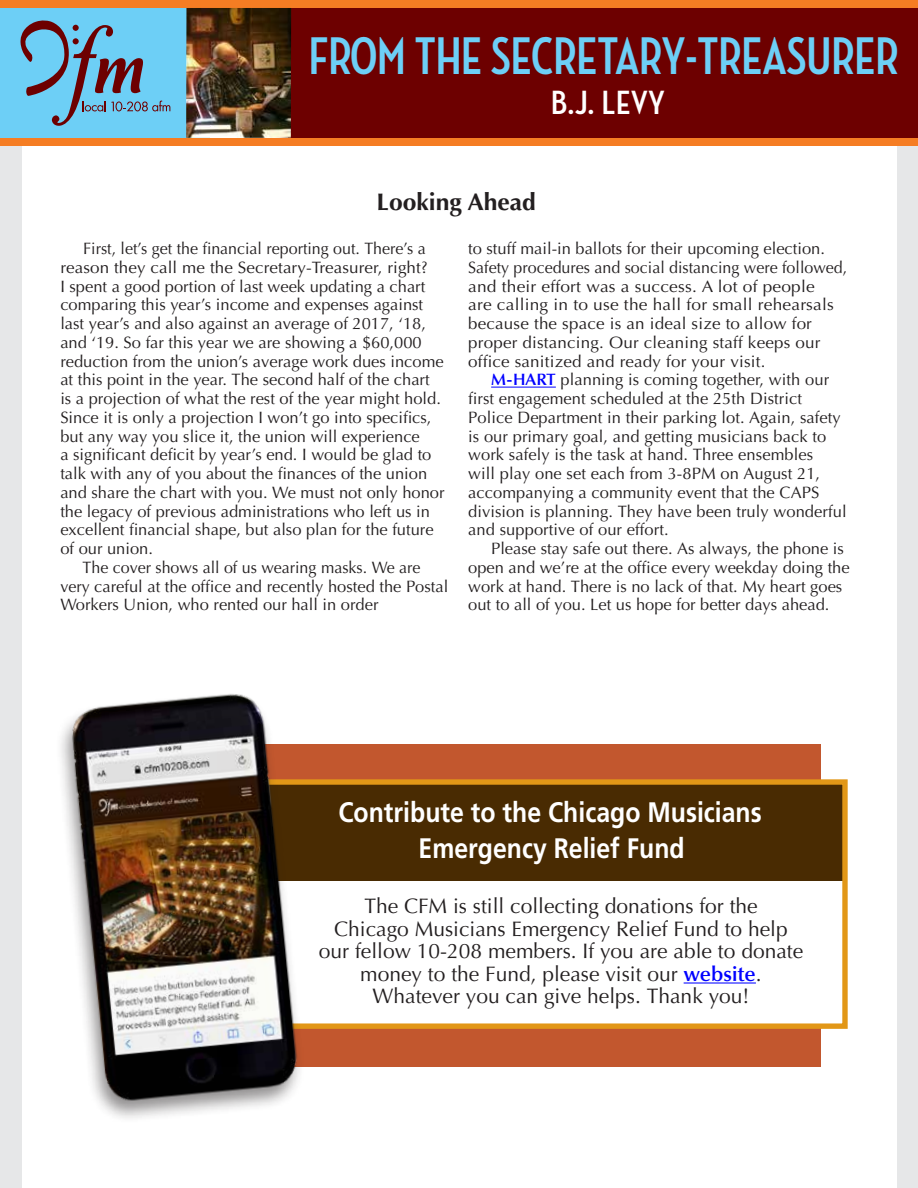
<style>
.page{position:relative;width:918px;height:1188px;background:#fff}
.page>*{position:absolute;margin:0;border:0;box-sizing:border-box;transform-origin:0 0}
.t1{font:700 54px "Neutraface Condensed";color:#6dcff6;scale:.92 1}
.t2{font:700 34.2px "Neutraface Condensed";color:#fff}
.t3{font:700 28.2px/35.8px "Frutiger";color:#fff;text-align:center;scale:.88 1}
.t4{font:700 24px "Optima";color:#231f20}
.t5{font:21px/22.5px "Optima";color:#231f20;text-align:center}
.t6{font:16.5px/18.8px "Optima";color:#231f20}
.s1{font-weight:600;color:#00f}
</style>
<div class="page">
<div style="left:0;top:138px;width:22px;height:1050px;background:#e6e7e8"></div>
<div style="left:897px;top:138px;width:21px;height:1050px;background:#e6e7e8"></div>
<hr style="left:491px;top:387px;width:65px;height:1px;background:#00f">
<div style="left:288px;top:8px;width:630px;height:130px;background:#6d0000"></div>
<div style="left:0;top:8px;width:210px;height:130px;background:#6dcff6"></div>
<svg style="left:20px;top:20px;width:150px;height:106px"></svg>
<div style="left:0;top:138px;width:918px;height:8px;background:#f57d23"></div>
<div style="left:0;top:0;width:918px;height:8px;background:#f57d23"></div>
<img style="left:186px;top:8px;width:105px;height:130px">
<div style="left:180px;top:783px;width:667px;height:98px;background:#492b02"></div>
<div style="left:217px;top:744px;width:604px;height:38px;background:#c2572e"></div>
<div style="left:217px;top:1026px;width:604px;height:41px;background:#c2572e"></div>
<hr style="left:684px;top:982px;width:72px;height:2px;background:#00f">
<div style="left:176px;top:779px;width:672px;height:250px;border:5px solid #e29717"></div>
<img style="left:61px;top:694px;width:276px;height:424px">
<h1 class="t1" style="left:309px;top:25px;width:642px">FROM THE SECRETARY-TREASURER</h1>
<h2 class="t2" style="left:551px;top:83px;width:115px">B.J. LEVY</h2>
<h3 class="t4" style="left:377px;top:188px;width:161px">Looking Ahead</h3>
<p class="t6" style="left:60px;top:239px;width:386px;text-indent:23px">First, let’s get the financial reporting out. There’s a reason they call me the Secretary-Treasurer, right?<br>I spent a good portion of last week updating a chart comparing this year’s income and expenses against last year’s and also against an average of 2017, ‘18, and ‘19. So far this year we are showing a $60,000 reduction from the union’s average work dues income at this point in the year. The second half of the chart is a projection of what the rest of the year might hold.<br>Since it is only a projection I won’t go into specifics, but any way you slice it, the union will experience<br>a significant deficit by year’s end. I would be glad to talk with any of you about the finances of the union and share the chart with you. We must not only honor the legacy of previous administrations who left us in excellent financial shape, but also plan for the future of our union.</p>
<p class="t6" style="left:60px;top:558px;width:389px;text-indent:22px">The cover shows all of us wearing masks. We are very careful at the office and recently hosted the Postal<br>Workers Union, who rented our hall in order</p>
<p class="t6" style="left:468px;top:239px;width:380px">to stuff mail-in ballots for their upcoming election.<br>Safety procedures and social distancing were followed, and their effort was a success. A lot of people<br>are calling in to use the hall for small rehearsals because the space is an ideal size to allow for proper distancing. Our cleaning staff keeps our office sanitized and ready for your visit.</p>
<p class="t6" style="left:468px;top:371px;width:380px;text-indent:23px"><span class="s1">M-HART</span> planning is coming together, with our first engagement scheduled at the 25th District Police Department in their parking lot. Again, safety is our primary goal, and getting musicians back to work safely is the task at hand. Three ensembles<br>will play one set each from 3-8PM on August 21, accompanying a community event that the CAPS division is planning. They have been truly wonderful and supportive of our effort.</p>
<p class="t6" style="left:468px;top:539px;width:383px;text-indent:23px">Please stay safe out there. As always, the phone is open and we’re at the office every weekday doing the work at hand. There is no lack of that. My heart goes out to all of you. Let us hope for better days ahead.</p>
<h3 class="t3" style="left:338px;top:795px;width:483px">Contribute to the Chicago Musicians<br>Emergency Relief Fund</h3>
<p class="t5" style="left:319px;top:895px;width:486px">The CFM is still collecting donations for the<br>Chicago Musicians Emergency Relief Fund to help our fellow 10-208 members. If you are able to donate money to the Fund, please visit our <span class="s1">website</span>.<br>Whatever you can give helps. Thank you!</p>
</div>
